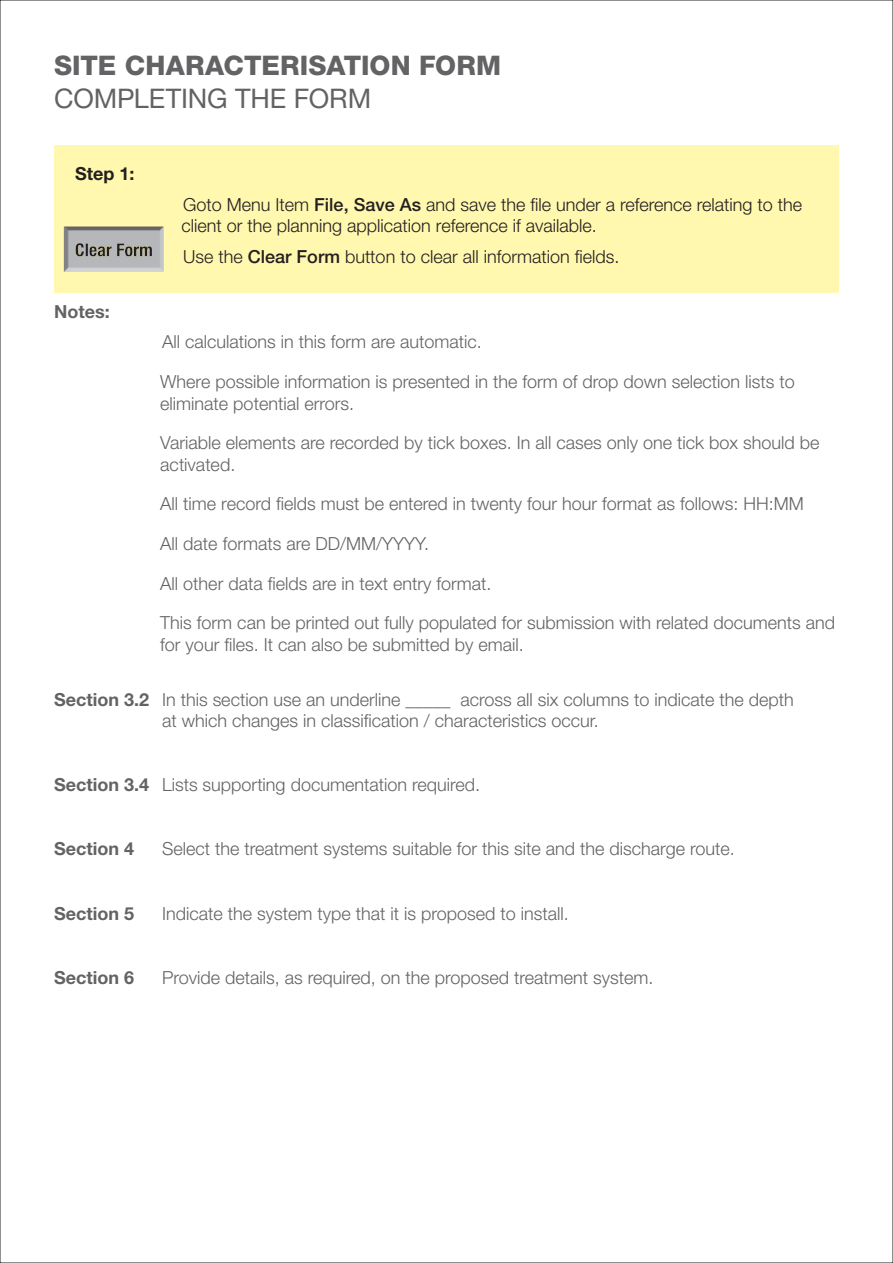
<style>
.page{position:relative;width:893px;height:1263px;background:#fff}
.page>*{position:absolute;margin:0;border:0;box-sizing:border-box;transform-origin:0 0}
.t1{font:800 27px "Helvetica Neue";letter-spacing:.005em;color:#636366}
.t2{font:27px "Helvetica Neue";letter-spacing:-.005em;color:#636366}
.indent{font:300 18px/21.6px "Helvetica Neue";color:#636366}
.indent-2{font:300 18px/21.6px "Helvetica Neue";color:#231f20}
.t3{font:700 18px "Helvetica Neue";color:#636366}
.t4{font:700 18px "Helvetica Neue";color:#231f20}
.s1{font-weight:500}
.s2{font-weight:700}
</style>
<div class="page">
<div style="left:54px;top:145px;width:785px;height:148px;background:#fff8ae"></div>
<div style="left:58px;top:225px;width:111px;height:48px;background:#231f20;opacity:.75"></div>
<p class="t1" style="left:54px;top:49px;width:449px">SITE CHARACTERISATION FORM</p>
<p class="t2" style="left:54px;top:82px;width:319px">COMPLETING THE FORM</p>
<p class="t4" style="left:75px;top:162px;width:61px">Step 1:</p>
<p class="t3" style="left:54px;top:300px;width:57px">Notes:</p>
<p class="indent-2" style="left:182px;top:193px;width:622px">Goto Menu Item <span class="s1">File, Save As</span> and save the file under a reference relating to the client or the planning application reference if available.</p>
<p class="indent-2" style="left:183px;top:245px;width:438px">Use the <span class="s1">Clear Form</span> button to clear all information fields.</p>
<p class="indent" style="left:162px;top:331px;width:321px">All calculations in this form are automatic.</p>
<p class="indent" style="left:160px;top:370px;width:636px">Where possible information is presented in the form of drop down selection lists to eliminate potential errors.</p>
<p class="indent" style="left:160px;top:432px;width:661px">Variable elements are recorded by tick boxes. In all cases only one tick box should be activated.</p>
<p class="indent" style="left:160px;top:493px;width:645px">All time record fields must be entered in twenty four hour format as follows: HH:MM</p>
<p class="indent" style="left:160px;top:532px;width:270px">All date formats are DD/MM/YYYY.</p>
<p class="indent" style="left:160px;top:572px;width:333px">All other data fields are in text entry format.</p>
<p class="indent" style="left:160px;top:612px;width:676px">This form can be printed out fully populated for submission with related documents and for your files. It can also be submitted by email.</p>
<p class="indent" style="left:162px;top:688px;width:633px;text-indent:-108px"><span class="s2">Section 3.2</span> In this section use an underline _____ across all six columns to indicate the depth at which changes in classification / characteristics occur.</p>
<p class="indent" style="left:54px;top:774px;width:428px"><span class="s2">Section 3.4</span> Lists supporting documentation required.</p>
<p class="t3" style="left:54px;top:838px;width:82px">Section 4</p>
<p class="indent" style="left:162px;top:838px;width:574px">Select the treatment systems suitable for this site and the discharge route.</p>
<p class="t3" style="left:54px;top:902px;width:82px">Section 5</p>
<p class="indent" style="left:162px;top:902px;width:408px">Indicate the system type that it is proposed to install.</p>
<p class="t3" style="left:54px;top:966px;width:82px">Section 6</p>
<p class="indent" style="left:162px;top:966px;width:493px">Provide details, as required, on the proposed treatment system.</p>
</div>
